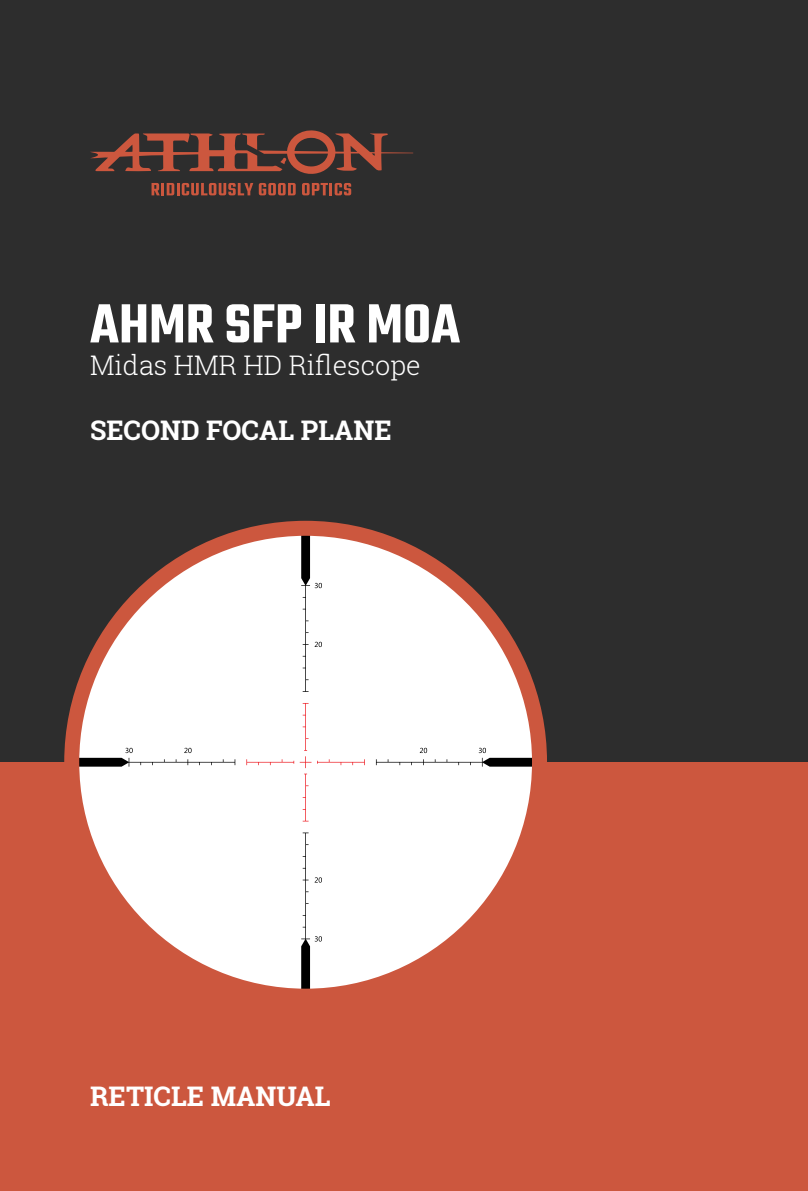
<style>
.page{position:relative;width:808px;height:1191px;background:#2d2d2d}
.page>*{position:absolute;margin:0;border:0;box-sizing:border-box;transform-origin:0 0}
.t1{font:600 60px "Teko";color:#fff}
.t2{font:700 27px "Roboto Slab";color:#fff}
.t3{font:300 27px "Roboto Slab";color:#fff}
</style>
<div class="page">
<div style="left:0;top:762px;width:808px;height:429px;background:#cc573e"></div>
<svg style="left:152px;top:183px;width:101px;height:12px"></svg>
<svg style="left:268px;top:183px;width:8px;height:12px"></svg>
<svg style="left:259px;top:183px;width:14px;height:12px"></svg>
<svg style="left:278px;top:183px;width:8px;height:12px"></svg>
<svg style="left:281px;top:183px;width:15px;height:12px"></svg>
<svg style="left:302px;top:183px;width:8px;height:12px"></svg>
<svg style="left:305px;top:183px;width:46px;height:12px"></svg>
<svg style="left:90px;top:130px;width:323px;height:44px"></svg>
<div style="left:76px;top:532px;width:459px;height:460px;background:#fff;border-radius:50%"></div>
<svg style="left:317px;top:759px;width:48px;height:6px"></svg>
<svg style="left:246px;top:759px;width:48px;height:6px"></svg>
<svg style="left:300px;top:703px;width:11px;height:118px"></svg>
<svg style="left:80px;top:748px;width:155px;height:18px"></svg>
<svg style="left:301px;top:832px;width:21px;height:155px"></svg>
<svg style="left:376px;top:748px;width:155px;height:18px"></svg>
<svg style="left:301px;top:537px;width:21px;height:155px"></svg>
<div style="left:64px;top:521px;width:483px;height:482px;border:15px solid #cc573e;border-radius:50%"></div>
<p class="t1" style="left:90px;top:287px;width:372px">AHMR SFP IR MOA</p>
<p class="t3" style="left:90px;top:346px;width:332px">Midas HMR HD Riflescope</p>
<p class="t2" style="left:90px;top:411px;width:303px">SECOND FOCAL PLANE</p>
<p class="t2" style="left:90px;top:1077px;width:242px">RETICLE MANUAL</p>
</div>
